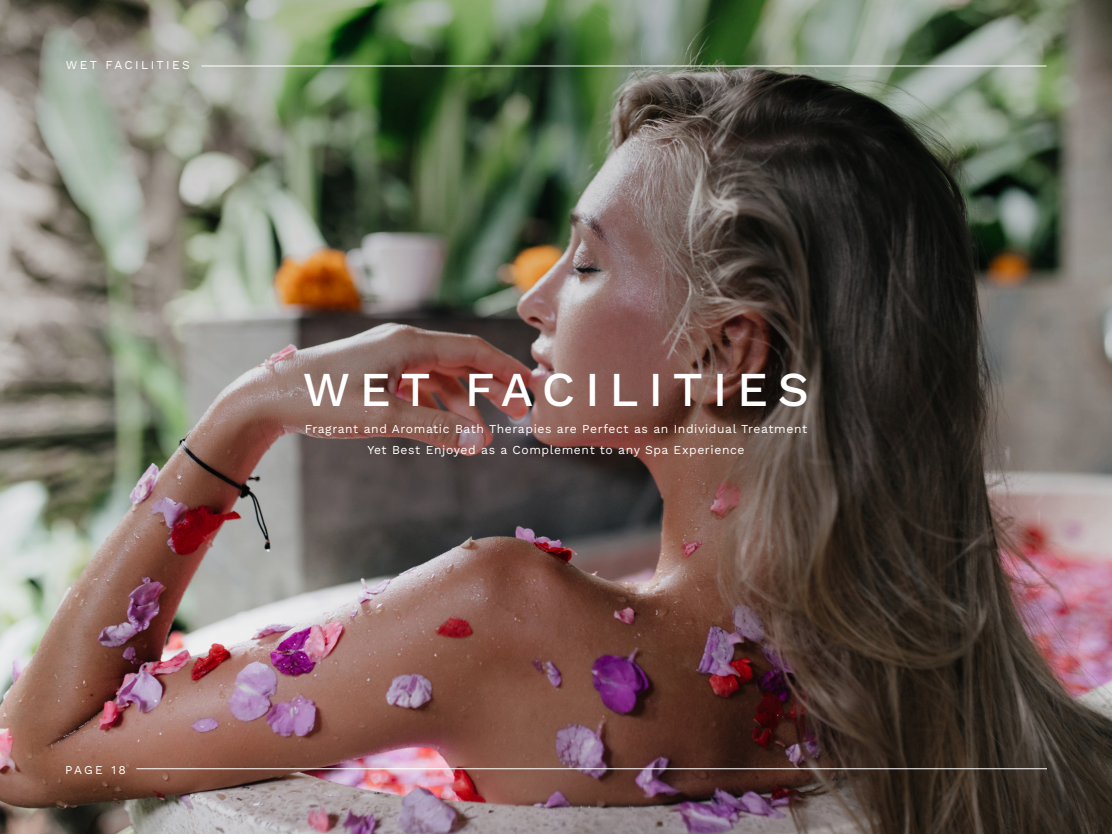
<style>
.page{position:relative;width:1112px;height:834px;background:#fff}
.page>*{position:absolute;margin:0;border:0;box-sizing:border-box;transform-origin:0 0}
.t1{font:500 48.7px "Work Sans";letter-spacing:.2em;color:#fff}
.t2{font:12.15px/21.3px "Work Sans";letter-spacing:.05em;color:#fff;text-align:center}
.t3{font:12px "Work Sans";letter-spacing:.2em;color:#fff}
</style>
<div class="page">
<img style="left:0;top:0;width:1112px;height:834px">
<hr style="left:136px;top:768px;width:911px;height:1px;background:#fff">
<hr style="left:202px;top:66px;width:844px;height:1px;background:#fff">
<p class="t3" style="left:66px;top:55px;width:126px">WET FACILITIES</p>
<p class="t1" style="left:303px;top:352px;width:508px">WET FACILITIES</p>
<p class="t2" style="left:305px;top:418px;width:504px">Fragrant and Aromatic Bath Therapies are Perfect as an Individual Treatment<br>Yet Best Enjoyed as a Complement to any Spa Experience</p>
<p class="t3" style="left:65px;top:760px;width:62px">PAGE 18</p>
</div>
